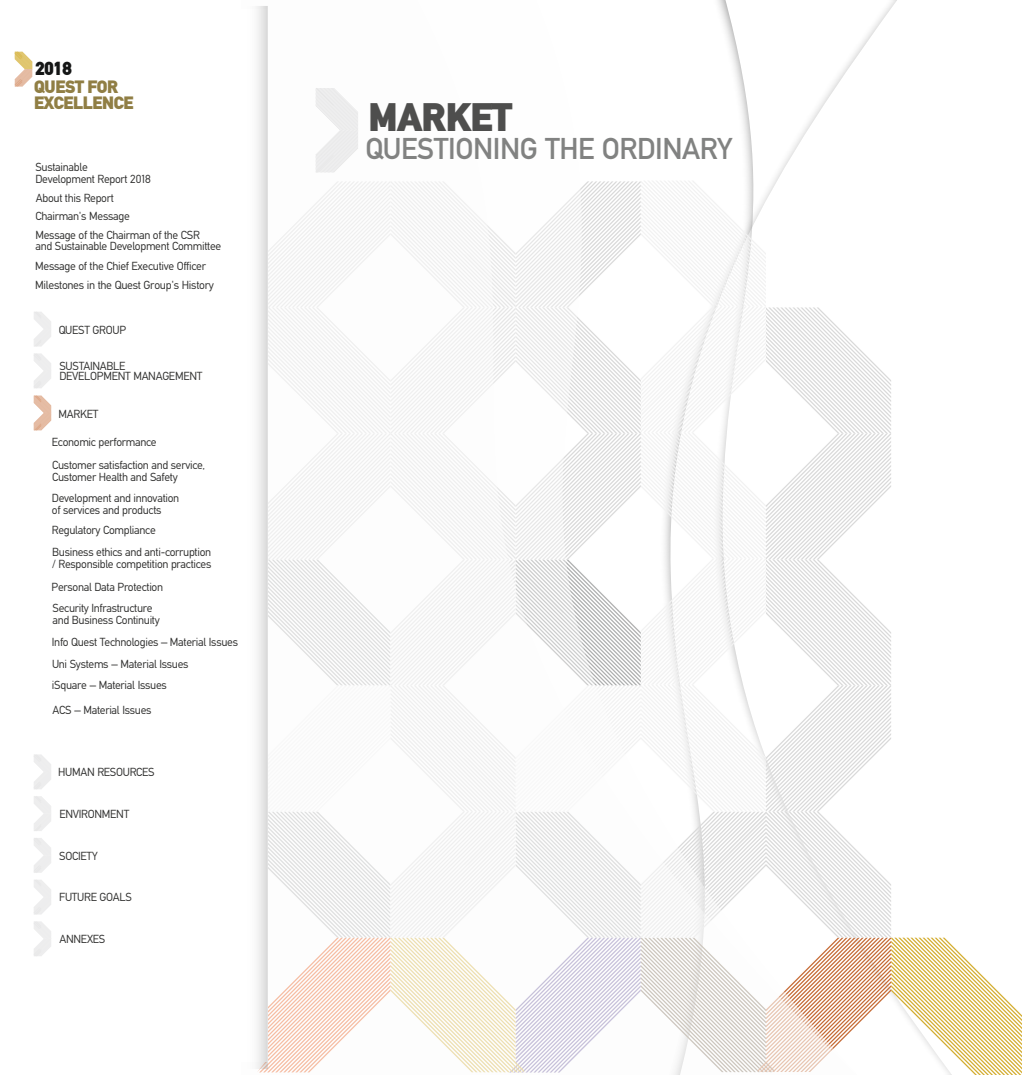
<style>
.page{position:relative;width:1022px;height:1075px;background:#fff}
.page>*{position:absolute;margin:0;border:0;box-sizing:border-box;transform-origin:0 0}
.t1{font:900 39.12px "CF Din";letter-spacing:-.015em;color:#4e4e4d}
.t2{font:29.62px "CF Din";letter-spacing:-.015em;color:#818281}
.t3{font:900 18.62px "CF Din";color:#151616}
.t4{font:900 17.62px/16.1px "CF Din";letter-spacing:-.015em;color:#907e44}
.t5{font:11.5px/11.5px "CF Din";letter-spacing:-.025em;color:#313130}
.s1{font-family:"Arial"}
</style>
<div class="page">
<svg style="left:863px;top:352px;width:159px;height:723px"></svg>
<img style="left:257px;top:0;width:606px;height:1075px">
<svg style="left:316px;top:88px;width:42px;height:84px"></svg>
<img style="left:256px;top:6px;width:12px;height:1063px">
<svg style="left:15px;top:52px;width:17px;height:35px"></svg>
<svg style="left:34px;top:312px;width:17px;height:35px"></svg>
<svg style="left:34px;top:353px;width:17px;height:35px"></svg>
<svg style="left:34px;top:395px;width:17px;height:35px"></svg>
<svg style="left:34px;top:754px;width:17px;height:35px"></svg>
<svg style="left:34px;top:796px;width:17px;height:35px"></svg>
<svg style="left:34px;top:838px;width:17px;height:35px"></svg>
<svg style="left:34px;top:880px;width:17px;height:34px"></svg>
<svg style="left:34px;top:921px;width:17px;height:35px"></svg>
<h3 class="t3" style="left:35px;top:61px;width:38px">2018</h3>
<h3 class="t4" style="left:34px;top:80px;width:100px">QUEST FOR<br>EXCELLENCE</h3>
<p class="t5" style="left:35px;top:162px;width:117px">Sustainable<br>Development Report 2018</p>
<p class="t5" style="left:36px;top:193px;width:79px">About this Report</p>
<p class="t5" style="left:35px;top:212px;width:96px">Chairman's Message</p>
<p class="t5" style="left:35px;top:230px;width:187px">Message of the Chairman of the CSR<br>and Sustainable Development Committee</p>
<p class="t5" style="left:35px;top:257px;width:180px;line-height:19.2px">Message of the Chief Executive Officer<br>Milestones in the Quest Group's History</p>
<p class="t5" style="left:59px;top:325px;width:69px">QUEST GROUP</p>
<p class="t5" style="left:59px;top:362px;width:145px;line-height:9.9px">SUSTAINABLE<br>DEVELOPMENT MANAGEMENT</p>
<p class="t5" style="left:59px;top:409px;width:41px">MARKET</p>
<p class="t5" style="left:52px;top:431px;width:155px;line-height:23.4px">Economic performance<br>Customer satisfaction and service,</p>
<p class="t5" style="left:52px;top:467px;width:129px;line-height:21.1px">Customer Health and Safety<br>Development and innovation</p>
<p class="t5" style="left:52px;top:500px;width:111px;line-height:20.9px">of services and products<br>Regulatory Compliance</p>
<p class="t5" style="left:52px;top:548px;width:161px">Business ethics and anti-corruption / Responsible competition practices</p>
<p class="t5" style="left:53px;top:603px;width:109px">Security Infrastructure and Business Continuity</p>
<p class="t5" style="left:52px;top:582px;width:113px">Personal Data Protection</p>
<p class="t5" style="left:52px;top:631px;width:188px;line-height:22.5px">Info Quest Technologies <span class="s1">–</span> Material Issues<br>Uni Systems <span class="s1">–</span> Material Issues</p>
<p class="t5" style="left:52px;top:674px;width:116px;line-height:24.4px">iSquare <span class="s1">–</span> Material Issues<br>ACS <span class="s1">–</span> Material Issues</p>
<p class="t5" style="left:58px;top:768px;width:98px">HUMAN RESOURCES</p>
<p class="t5" style="left:59px;top:809px;width:71px">ENVIRONMENT</p>
<p class="t5" style="left:59px;top:851px;width:40px">SOCIETY</p>
<p class="t5" style="left:59px;top:893px;width:74px">FUTURE GOALS</p>
<p class="t5" style="left:59px;top:934px;width:47px">ANNEXES</p>
<h1 class="t1" style="left:369px;top:102px;width:144px">MARKET</h1>
<h2 class="t2" style="left:365px;top:136px;width:368px">QUESTIONING THE ORDINARY</h2>
</div>
